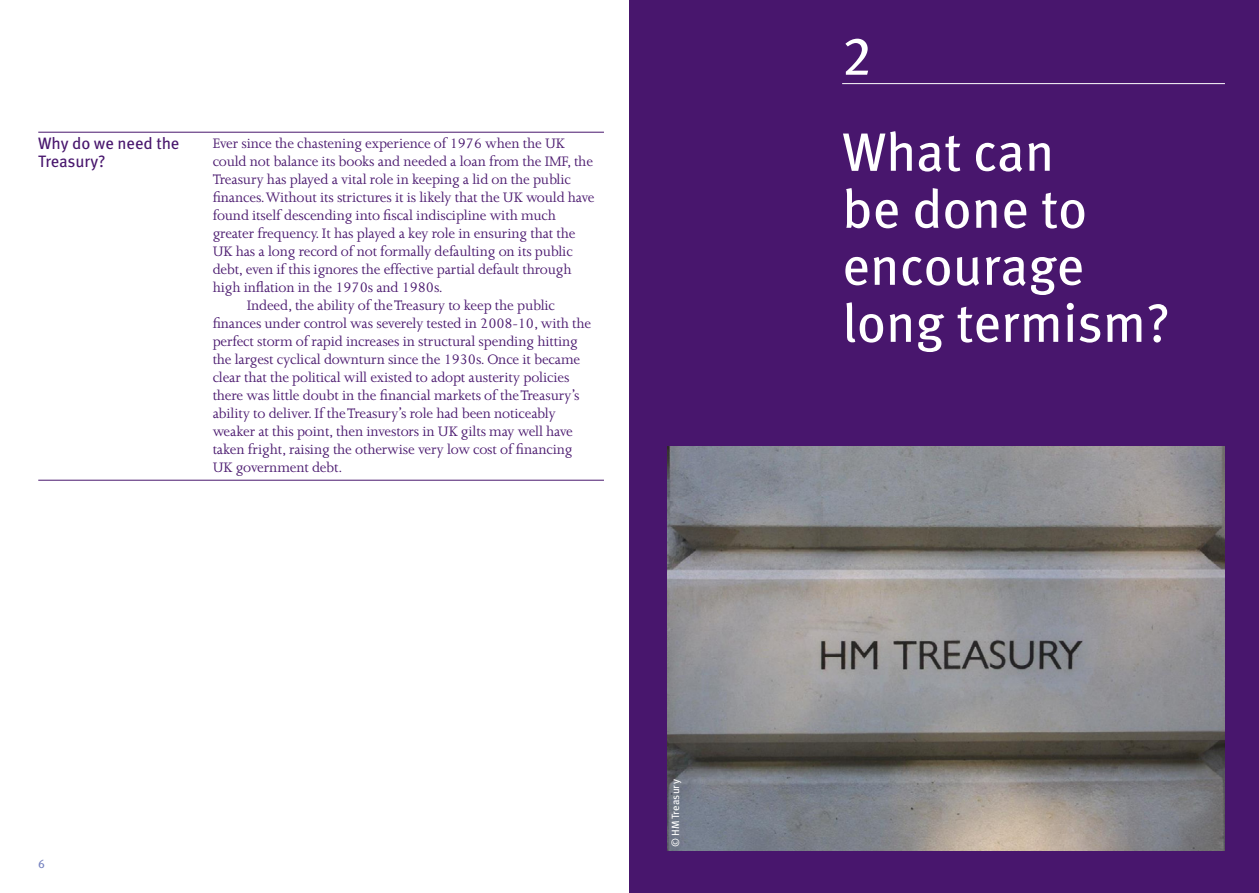
<style>
.page{position:relative;width:1259px;height:893px;background:#fff}
.page>*{position:absolute;margin:0;border:0;box-sizing:border-box;transform-origin:0 0}
.t1{font:54px/57px "Meta OT";letter-spacing:-.005em;color:#fff}
.t2{font:16.5px/18px "Meta OT";letter-spacing:-.005em;color:#48166d}
.t3{font:15.75px "Joanna";letter-spacing:-.01em;color:#48166d}
.t4{font:12px "Meta OT";color:#7481bf}
.t5{font:10.5px "Meta OT";letter-spacing:.005em;color:#fff}
</style>
<div class="page">
<div style="left:629px;top:0;width:630px;height:893px;background:#48166d"></div>
<hr style="left:842px;top:83px;width:383px;height:1px;background:#fff">
<hr style="left:38px;top:132px;width:566px;height:1px;background:#48166d">
<hr style="left:38px;top:480px;width:566px;height:1px;background:#48166d">
<img style="left:668px;top:446px;width:557px;height:404px">
<p class="t2" style="left:38px;top:134px;width:143px">Why do we need the<br>Treasury?</p>
<p class="t3" style="left:213px;top:135px;width:354px">Ever since the chastening experience of 1976 when the UK</p>
<p class="t3" style="left:213px;top:153px;width:382px">could not balance its books and needed a loan from the IMF, the</p>
<p class="t3" style="left:213px;top:171px;width:360px">Treasury has played a vital role in keeping a lid on the public</p>
<p class="t3" style="left:213px;top:189px;width:383px">finances. Without its strictures it is likely that the UK would have</p>
<p class="t3" style="left:213px;top:207px;width:345px">found itself descending into fiscal indiscipline with much</p>
<p class="t3" style="left:213px;top:225px;width:364px">greater frequency. It has played a key role in ensuring that the</p>
<p class="t3" style="left:213px;top:243px;width:361px">UK has a long record of not formally defaulting on its public</p>
<p class="t3" style="left:213px;top:261px;width:360px">debt, even if this ignores the effective partial default through</p>
<p class="t3" style="left:213px;top:279px;width:232px">high inflation in the 1970s and 1980s.</p>
<p class="t3" style="left:247px;top:297px;width:310px">Indeed, the ability of the Treasury to keep the public</p>
<p class="t3" style="left:213px;top:315px;width:380px">finances under control was severely tested in 2008-10, with the</p>
<p class="t3" style="left:213px;top:333px;width:367px">perfect storm of rapid increases in structural spending hitting</p>
<p class="t3" style="left:213px;top:351px;width:369px">the largest cyclical downturn since the 1930s. Once it became</p>
<p class="t3" style="left:213px;top:369px;width:358px">clear that the political will existed to adopt austerity policies</p>
<p class="t3" style="left:213px;top:387px;width:368px">there was little doubt in the financial markets of the Treasury’s</p>
<p class="t3" style="left:213px;top:405px;width:345px">ability to deliver. If the Treasury’s role had been noticeably</p>
<p class="t3" style="left:213px;top:423px;width:362px">weaker at this point, then investors in UK gilts may well have</p>
<p class="t3" style="left:213px;top:441px;width:361px">taken fright, raising the otherwise very low cost of financing</p>
<p class="t3" style="left:213px;top:459px;width:131px">UK government debt.</p>
<p class="t4" style="left:38px;top:856px;width:8px">6</p>
<p class="t5" style="left:669px;top:847px;width:69px;rotate:-90deg">© HM Treasury</p>
<h1 class="t1" style="left:842px;top:8px;width:214px;line-height:96px">2<br>What can</h1>
<h1 class="t1" style="left:842px;top:181px;width:329px">be done to encourage long termism?</h1>
</div>
